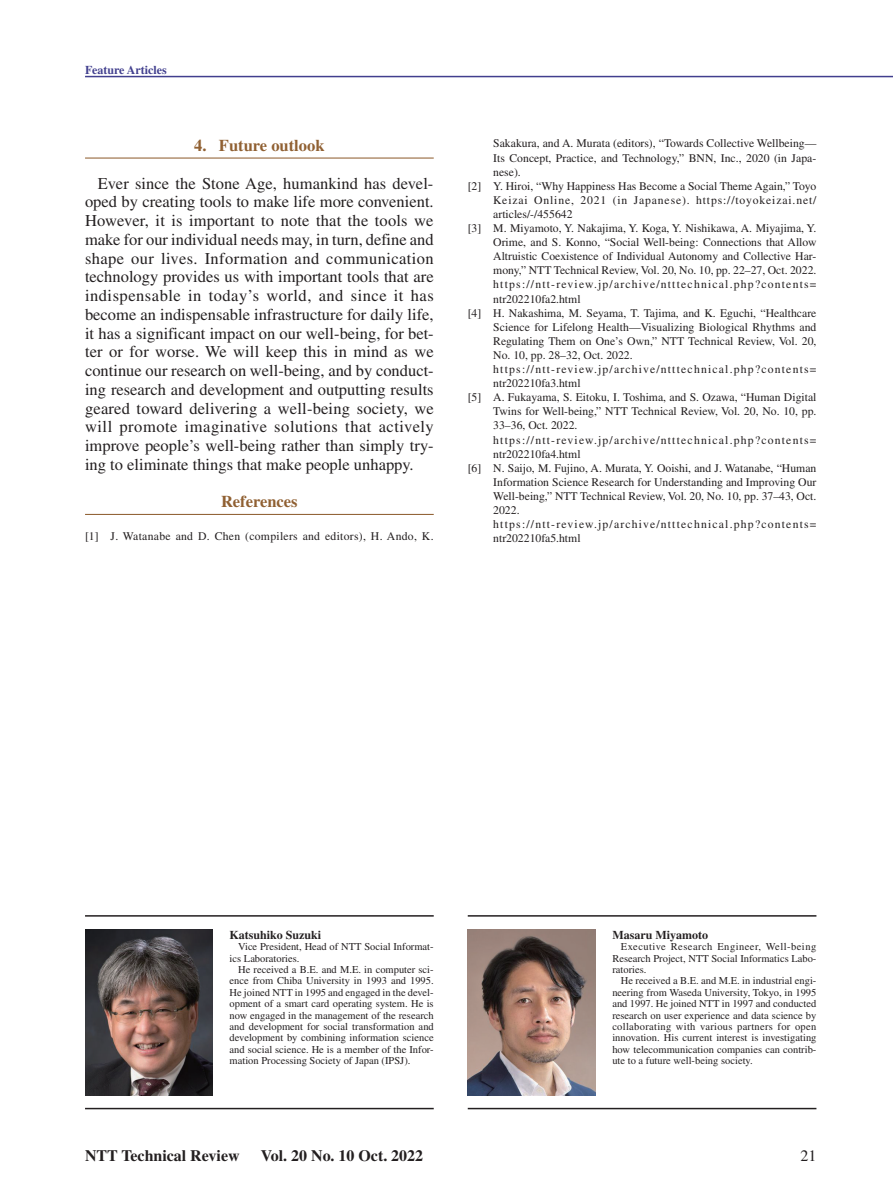
<style>
.page{position:relative;width:893px;height:1191px;background:#fff}
.page>*{position:absolute;margin:0;border:0;box-sizing:border-box;transform-origin:0 0}
.t1{font:16.5px/18.8px "Times";color:#231f20;text-align:justify}
.t2{font:700 16.5px "Times";color:#906032}
.t3{font:700 15.9px "Times";color:#231f20}
.t4{font:15.9px "Times";color:#231f20}
.t5{font:700 12px "Times";color:#231f20}
.t6{font:700 12px "Times";color:#413f8e}
.t7{font:11.7px "Times";color:#231f20}
.t8{font:11.7px "Times";letter-spacing:.1em;color:#231f20}
.t9{font:11.7px "Times";letter-spacing:.025em;color:#231f20}
.t10{font:11.7px "Times";letter-spacing:.075em;color:#231f20}
.t11{font:10.5px/11.4px "Times";color:#231f20;text-align:justify}
</style>
<div class="page">
<hr style="left:85px;top:76px;width:808px;height:1px;background:#413f8e">
<hr style="left:85px;top:157px;width:349px;height:2px;background:#906032">
<hr style="left:85px;top:514px;width:349px;height:1px;background:#906032">
<hr style="left:85px;top:915px;width:349px;height:1px;background:#231f20">
<hr style="left:468px;top:915px;width:348px;height:1px;background:#231f20">
<img style="left:85px;top:929px;width:128px;height:166px">
<img style="left:468px;top:929px;width:127px;height:166px">
<hr style="left:85px;top:1107px;width:349px;height:2px;background:#231f20">
<hr style="left:468px;top:1107px;width:348px;height:2px;background:#231f20">
<p class="t6" style="left:85px;top:63px;width:83px">Feature Articles</p>
<h1 class="t2" style="left:194px;top:136px;width:132px">4. Future outlook</h1>
<p class="t1" style="left:85px;top:174px;width:350px;text-indent:13px">Ever since the Stone Age, humankind has devel&shy;oped by creating tools to make life more convenient.<br>However, it is important to note that the tools we make for our individual needs may, in turn, define and shape our lives. Information and communication technology provides us with important tools that are indispensable in today’s world, and since it has become an indispensable infrastructure for daily life, it has a significant impact on our well-being, for bet&shy;ter or for worse. We will keep this in mind as we continue our research on well-being, and by conduct&shy;ing research and development and outputting results geared toward delivering a well-being society, we will promote imaginative solutions that actively improve people’s well-being rather than simply try&shy;ing to eliminate things that make people unhappy.</p>
<h1 class="t2" style="left:221px;top:492px;width:78px">References</h1>
<p class="t9" style="left:85px;top:530px;width:350px">[1] J. Watanabe and D. Chen (compilers and editors), H. Ando, K.</p>
<p class="t7" style="left:493px;top:137px;width:325px">Sakakura, and A. Murata (editors), “Towards Collective Wellbeing—</p>
<p class="t7" style="left:493px;top:151px;width:325px">Its Concept, Practice, and Technology,” BNN, Inc., 2020 (in Japa-</p>
<p class="t7" style="left:493px;top:165px;width:29px">nese).</p>
<p class="t7" style="left:468px;top:179px;width:350px">[2] Y. Hiroi, “Why Happiness Has Become a Social Theme Again,” Toyo</p>
<p class="t10" style="left:493px;top:193px;width:325px">Keizai Online, 2021 (in Japanese). https://toyokeizai.net/</p>
<p class="t7" style="left:493px;top:207px;width:81px">articles/-/455642</p>
<p class="t7" style="left:468px;top:221px;width:350px">[3] M. Miyamoto, Y. Nakajima, Y. Koga, Y. Nishikawa, A. Miyajima, Y.</p>
<p class="t7" style="left:493px;top:236px;width:325px">Orime, and S. Konno, “Social Well-being: Connections that Allow</p>
<p class="t7" style="left:493px;top:250px;width:325px">Altruistic Coexistence of Individual Autonomy and Collective Har-</p>
<p class="t7" style="left:493px;top:264px;width:325px">mony,” NTT Technical Review, Vol. 20, No. 10, pp. 22–27, Oct. 2022.</p>
<p class="t8" style="left:493px;top:278px;width:325px">https://ntt-review.jp/archive/ntttechnical.php?contents=</p>
<p class="t7" style="left:493px;top:292px;width:89px">ntr202210fa2.html</p>
<p class="t7" style="left:468px;top:306px;width:350px">[4] H. Nakashima, M. Seyama, T. Tajima, and K. Eguchi, “Healthcare</p>
<p class="t7" style="left:493px;top:320px;width:325px">Science for Lifelong Health—Visualizing Biological Rhythms and</p>
<p class="t7" style="left:493px;top:334px;width:325px">Regulating Them on One’s Own,” NTT Technical Review, Vol. 20,</p>
<p class="t7" style="left:493px;top:348px;width:141px">No. 10, pp. 28–32, Oct. 2022.</p>
<p class="t8" style="left:493px;top:362px;width:325px">https://ntt-review.jp/archive/ntttechnical.php?contents=</p>
<p class="t7" style="left:493px;top:377px;width:89px">ntr202210fa3.html</p>
<p class="t7" style="left:468px;top:391px;width:350px">[5] A. Fukayama, S. Eitoku, I. Toshima, and S. Ozawa, “Human Digital</p>
<p class="t7" style="left:493px;top:405px;width:325px">Twins for Well-being,” NTT Technical Review, Vol. 20, No. 10, pp.</p>
<p class="t7" style="left:493px;top:419px;width:86px">33–36, Oct. 2022.</p>
<p class="t8" style="left:493px;top:433px;width:325px">https://ntt-review.jp/archive/ntttechnical.php?contents=</p>
<p class="t7" style="left:493px;top:447px;width:89px">ntr202210fa4.html</p>
<p class="t7" style="left:468px;top:461px;width:350px">[6] N. Saijo, M. Fujino, A. Murata, Y. Ooishi, and J. Watanabe, “Human</p>
<p class="t7" style="left:493px;top:475px;width:325px">Information Science Research for Understanding and Improving Our</p>
<p class="t7" style="left:493px;top:489px;width:325px">Well-being,” NTT Technical Review, Vol. 20, No. 10, pp. 37–43, Oct.</p>
<p class="t7" style="left:493px;top:503px;width:28px">2022.</p>
<p class="t8" style="left:493px;top:517px;width:325px">https://ntt-review.jp/archive/ntttechnical.php?contents=</p>
<p class="t7" style="left:493px;top:532px;width:89px">ntr202210fa5.html</p>
<p class="t5" style="left:230px;top:927px;width:93px">Katsuhiko Suzuki</p>
<p class="t11" style="left:230px;top:941px;width:206px;text-indent:9px">Vice President, Head of NTT Social Informat&shy;ics Laboratories.</p>
<p class="t11" style="left:230px;top:963px;width:206px;text-indent:9px">He received a B.E. and M.E. in computer sci&shy;ence from Chiba University in 1993 and 1995.<br>He joined NTT in 1995 and engaged in the devel&shy;opment of a smart card operating system. He is now engaged in the management of the research and development for social transformation and development by combining information science and social science. He is a member of the Infor&shy;mation Processing Society of Japan (IPSJ).</p>
<p class="t5" style="left:612px;top:927px;width:97px">Masaru Miyamoto</p>
<p class="t11" style="left:612px;top:941px;width:206px;text-indent:9px">Executive Research Engineer, Well-being Research Project, NTT Social Informatics Labo&shy;ratories.</p>
<p class="t11" style="left:612px;top:975px;width:206px;text-indent:9px">He received a B.E. and M.E. in industrial engi&shy;neering from Waseda University, Tokyo, in 1995 and 1997. He joined NTT in 1997 and conducted research on user experience and data science by collaborating with various partners for open innovation. His current interest is investigating how telecommunication companies can contrib&shy;ute to a future well-being society.</p>
<h2 class="t3" style="left:85px;top:1146px;width:156px">NTT Technical Review</h2>
<h2 class="t3" style="left:261px;top:1146px;width:164px">Vol. 20 No. 10 Oct. 2022</h2>
<h2 class="t4" style="left:800px;top:1146px;width:17px">21</h2>
</div>
